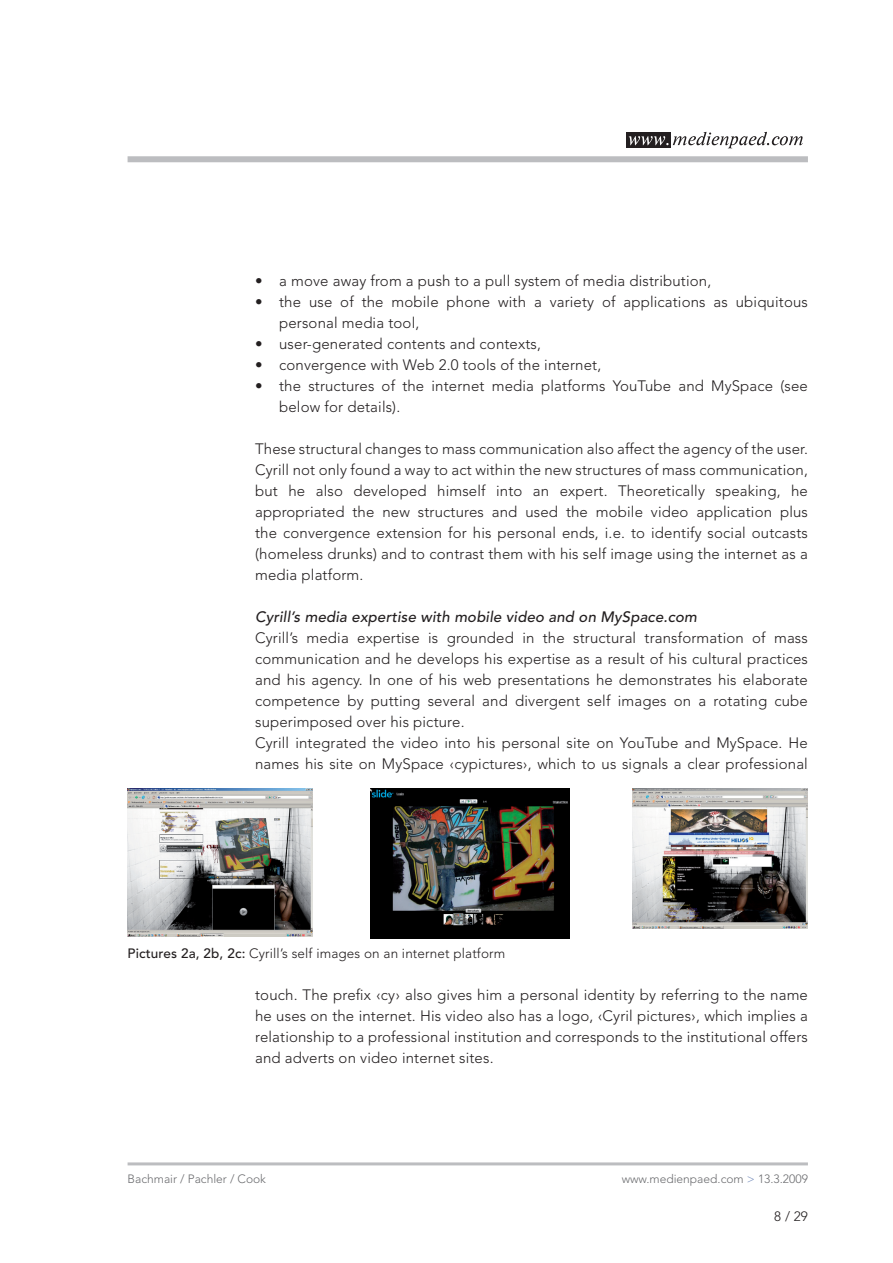
<style>
.page{position:relative;width:893px;height:1263px;background:#fff}
.page>*{position:absolute;margin:0;border:0;box-sizing:border-box;transform-origin:0 0}
.t1{font:300 15px/21px "Avenir";letter-spacing:.01em;color:#231f20}
.t2{font:italic 500 15px "Avenir";letter-spacing:.01em;color:#231f20}
.t3{font:300 13.5px "Avenir";letter-spacing:.01em;color:#231f20}
.t4{font:300 12px "Avenir";color:#6c6d70}
.s1{font-weight:500}
.s2{color:#748cbb}
</style>
<div class="page">
<div style="left:128px;top:156px;width:680px;height:6px;background:#bcbdc0"></div>
<hr style="left:128px;top:1162px;width:680px;height:3px;background:#bcbdc0">
<div style="left:626px;top:133px;width:45px;height:15px;background:#231f20"></div>
<svg style="left:629px;top:132px;width:174px;height:16px"></svg>
<img style="left:128px;top:788px;width:185px;height:148px">
<img style="left:370px;top:788px;width:200px;height:150px">
<img style="left:632px;top:788px;width:176px;height:141px">
<p class="t1" style="left:255px;top:270px;width:458px">• a move away from a push to a pull system of media distribution,</p>
<p class="t1" style="left:279px;top:291px;width:530px;text-indent:-24px">• the use of the mobile phone with a variety of applications as ubiquitous personal media tool,</p>
<p class="t1" style="left:255px;top:333px;width:287px">• user-generated contents and contexts,</p>
<p class="t1" style="left:255px;top:354px;width:348px">• convergence with Web 2.0 tools of the internet,</p>
<p class="t1" style="left:279px;top:375px;width:530px;text-indent:-24px">• the structures of the internet media platforms YouTube and MySpace (see below for details).</p>
<p class="t1" style="left:255px;top:438px;width:554px;text-align:justify">These structural changes to mass communication also affect the agency of the user.<br>Cyrill not only found a way to act within the new structures of mass communication, but he also developed himself into an expert. Theoretically speaking, he appropriated the new structures and used the mobile video application plus the convergence extension for his personal ends, i.e. to identify social outcasts (homeless drunks) and to contrast them with his self image using the internet as a media platform.</p>
<p class="t2" style="left:255px;top:608px;width:443px">Cyrill’s media expertise with mobile video and on MySpace.com</p>
<p class="t1" style="left:255px;top:627px;width:554px">Cyrill’s media expertise is grounded in the structural transformation of mass communication and he develops his expertise as a result of his cultural practices and his agency. In one of his web presentations he demonstrates his elaborate competence by putting several and divergent self images on a rotating cube superimposed over his picture.<br>Cyrill integrated the video into his personal site on YouTube and MySpace. He names his site on MySpace ‹cypictures›, which to us signals a clear professional</p>
<p class="t3" style="left:128px;top:946px;width:379px"><span class="s1">Pictures 2a, 2b, 2c:</span> Cyrill’s self images on an internet platform</p>
<p class="t1" style="left:255px;top:984px;width:554px;text-align:justify">touch. The prefix ‹cy› also gives him a personal identity by referring to the name he uses on the internet. His video also has a logo, ‹Cyril pictures›, which implies a relationship to a professional institution and corresponds to the institutional offers and adverts on video internet sites.</p>
<p class="t4" style="left:128px;top:1171px;width:140px">Bachmair / Pachler / Cook</p>
<p class="t4" style="left:622px;top:1171px;width:188px">www.medienpaed.com <span class="s2">&gt;</span> 13.3.2009</p>
<p class="t3" style="left:774px;top:1208px;width:35px">8 / 29</p>
</div>
